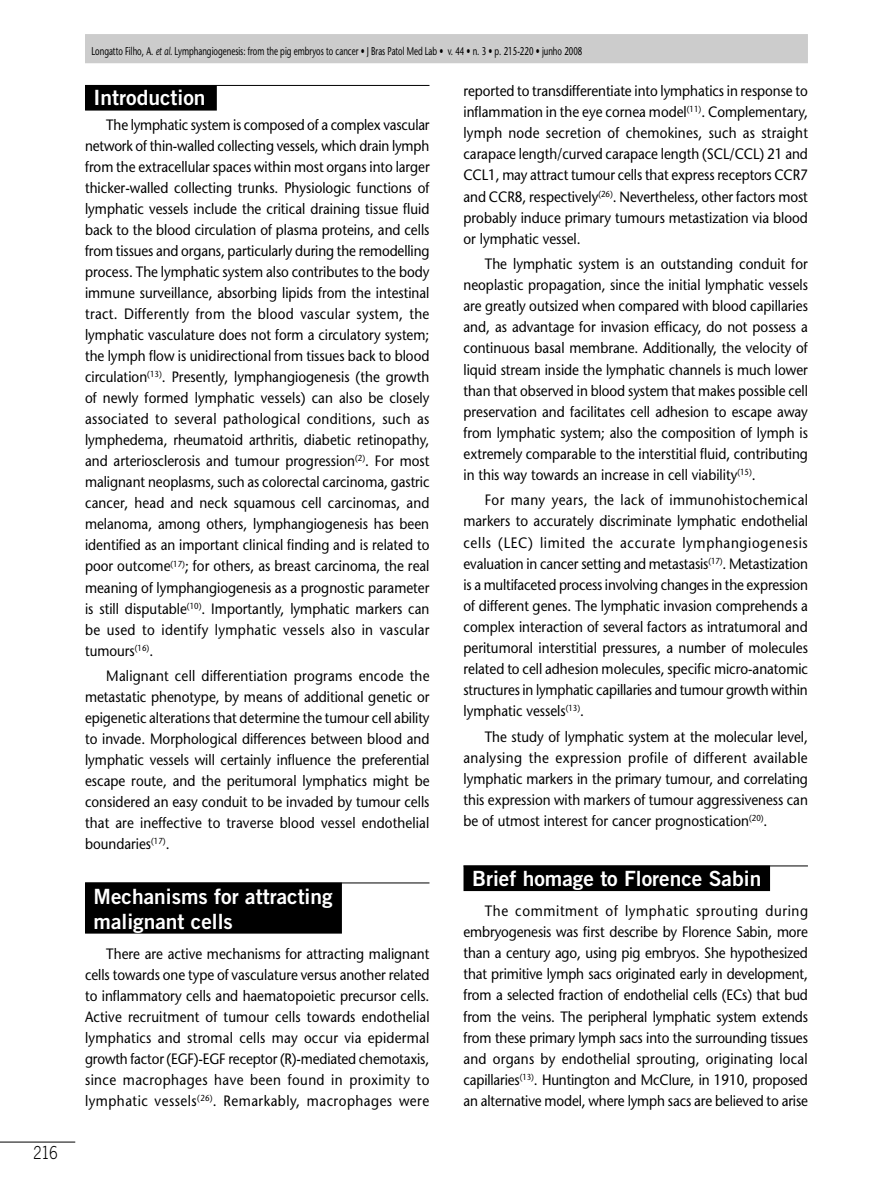
<style>
.page{position:relative;width:893px;height:1191px;background:#fff}
.page>*{position:absolute;margin:0;border:0;box-sizing:border-box;transform-origin:0 0}
.t1{font:21px/25.2px "Trade Gothic LT Std Bd 2";color:#fff}
.t2{font:300 18px "Trade Gothic LT Std";color:#000;scale:.8 1}
.t3{font:500 15px/21px "Stone Sans Std";color:#000;text-align:justify;scale:.9 1}
.t4{font:500 11.25px "Stone Sans Std";color:#000;scale:.7 1}
.s1{font-style:italic}
</style>
<div class="page">
<div style="left:86px;top:35px;width:721px;height:27px;background:#ccc"></div>
<div style="left:85px;top:34px;width:723px;height:29px;border:2px solid #ccc"></div>
<hr style="left:0;top:1141px;width:75px;height:1px;background:#000">
<div style="left:464px;top:866px;width:305px;height:24px;background:#000"></div>
<div style="left:463px;top:865px;width:307px;height:26px;border:2px solid #000"></div>
<hr style="left:463px;top:865px;width:345px;height:1px;background:#000">
<div style="left:86px;top:883px;width:255px;height:50px;background:#000"></div>
<hr style="left:85px;top:882px;width:344px;height:1px;background:#000">
<div style="left:86px;top:86px;width:130px;height:24px;background:#000"></div>
<div style="left:85px;top:85px;width:132px;height:26px;border:2px solid #000"></div>
<hr style="left:85px;top:85px;width:344px;height:1px;background:#000">
<p class="t2" style="left:33px;top:1141px;width:32px">216</p>
<p class="t4" style="left:91px;top:44px;width:703px">Longatto Filho, A. <span class="s1">et al</span>. Lymphangiogenesis: from the pig embryos to cancer • J Bras Patol Med Lab • v. 44 • n. 3 • p. 215-220 • junho 2008</p>
<h1 class="t1" style="left:94px;top:85px;width:114px">Introduction</h1>
<p class="t3" style="left:85px;top:114px;width:384px;text-indent:21px">The lymphatic system is composed of a complex vascular network of thin-walled collecting vessels, which drain lymph from the extracellular spaces within most organs into larger thicker-walled collecting trunks. Physiologic functions of lymphatic vessels include the critical draining tissue fluid back to the blood circulation of plasma proteins, and cells from tissues and organs, particularly during the remodelling process. The lymphatic system also contributes to the body immune surveillance, absorbing lipids from the intestinal tract. Differently from the blood vascular system, the lymphatic vasculature does not form a circulatory system; the lymph flow is unidirectional from tissues back to blood circulation<sup>(13)</sup>. Presently, lymphangiogenesis (the growth of newly formed lymphatic vessels) can also be closely associated to several pathological conditions, such as lymphedema, rheumatoid arthritis, diabetic retinopathy, and arteriosclerosis and tumour progression<sup>(2)</sup>. For most malignant neoplasms, such as colorectal carcinoma, gastric cancer, head and neck squamous cell carcinomas, and melanoma, among others, lymphangiogenesis has been identified as an important clinical finding and is related to poor outcome<sup>(17)</sup>; for others, as breast carcinoma, the real meaning of lymphangiogenesis as a prognostic parameter is still disputable<sup>(10)</sup>. Importantly, lymphatic markers can be used to identify lymphatic vessels also in vascular tumours<sup>(16)</sup>.</p>
<p class="t3" style="left:85px;top:665px;width:384px;text-indent:21px">Malignant cell differentiation programs encode the metastatic phenotype, by means of additional genetic or epigenetic alterations that determine the tumour cell ability to invade. Morphological differences between blood and lymphatic vessels will certainly influence the preferential escape route, and the peritumoral lymphatics might be considered an easy conduit to be invaded by tumour cells that are ineffective to traverse blood vessel endothelial boundaries<sup>(17)</sup>.</p>
<h1 class="t1" style="left:94px;top:883px;width:241px">Mechanisms for attracting malignant cells</h1>
<p class="t3" style="left:85px;top:943px;width:384px;text-indent:21px">There are active mechanisms for attracting malignant cells towards one type of vasculature versus another related to inflammatory cells and haematopoietic precursor cells.<br>Active recruitment of tumour cells towards endothelial lymphatics and stromal cells may occur via epidermal growth factor (EGF)-EGF receptor (R)-mediated chemotaxis, since macrophages have been found in proximity to lymphatic vessels<sup>(26)</sup>. Remarkably, macrophages were</p>
<p class="t3" style="left:463px;top:80px;width:384px">reported to transdifferentiate into lymphatics in response to inflammation in the eye cornea model<sup>(11)</sup>. Complementary, lymph node secretion of chemokines, such as straight carapace length/curved carapace length (SCL/CCL) 21 and CCL1, may attract tumour cells that express receptors CCR7 and CCR8, respectively<sup>(26)</sup>. Nevertheless, other factors most probably induce primary tumours metastization via blood or lymphatic vessel.</p>
<p class="t3" style="left:463px;top:253px;width:384px;text-indent:21px">The lymphatic system is an outstanding conduit for neoplastic propagation, since the initial lymphatic vessels are greatly outsized when compared with blood capillaries and, as advantage for invasion efficacy, do not possess a continuous basal membrane. Additionally, the velocity of liquid stream inside the lymphatic channels is much lower than that observed in blood system that makes possible cell preservation and facilitates cell adhesion to escape away from lymphatic system; also the composition of lymph is extremely comparable to the interstitial fluid, contributing in this way towards an increase in cell viability<sup>(15)</sup>.</p>
<p class="t3" style="left:463px;top:489px;width:384px;text-indent:21px">For many years, the lack of immunohistochemical markers to accurately discriminate lymphatic endothelial cells (LEC) limited the accurate lymphangiogenesis evaluation in cancer setting and metastasis<sup>(17)</sup>. Metastization is a multifaceted process involving changes in the expression of different genes. The lymphatic invasion comprehends a complex interaction of several factors as intratumoral and peritumoral interstitial pressures, a number of molecules related to cell adhesion molecules, specific micro-anatomic structures in lymphatic capillaries and tumour growth within lymphatic vessels<sup>(13)</sup>.</p>
<p class="t3" style="left:463px;top:726px;width:384px;text-indent:21px">The study of lymphatic system at the molecular level, analysing the expression profile of different available lymphatic markers in the primary tumour, and correlating this expression with markers of tumour aggressiveness can be of utmost interest for cancer prognostication<sup>(20)</sup>.</p>
<h1 class="t1" style="left:472px;top:866px;width:291px">Brief homage to Florence Sabin</h1>
<p class="t3" style="left:463px;top:900px;width:384px;text-indent:21px">The commitment of lymphatic sprouting during embryogenesis was first describe by Florence Sabin, more than a century ago, using pig embryos. She hypothesized that primitive lymph sacs originated early in development, from a selected fraction of endothelial cells (ECs) that bud from the veins. The peripheral lymphatic system extends from these primary lymph sacs into the surrounding tissues and organs by endothelial sprouting, originating local capillaries<sup>(13)</sup>. Huntington and McClure, in 1910, proposed an alternative model, where lymph sacs are believed to arise</p>
</div>
